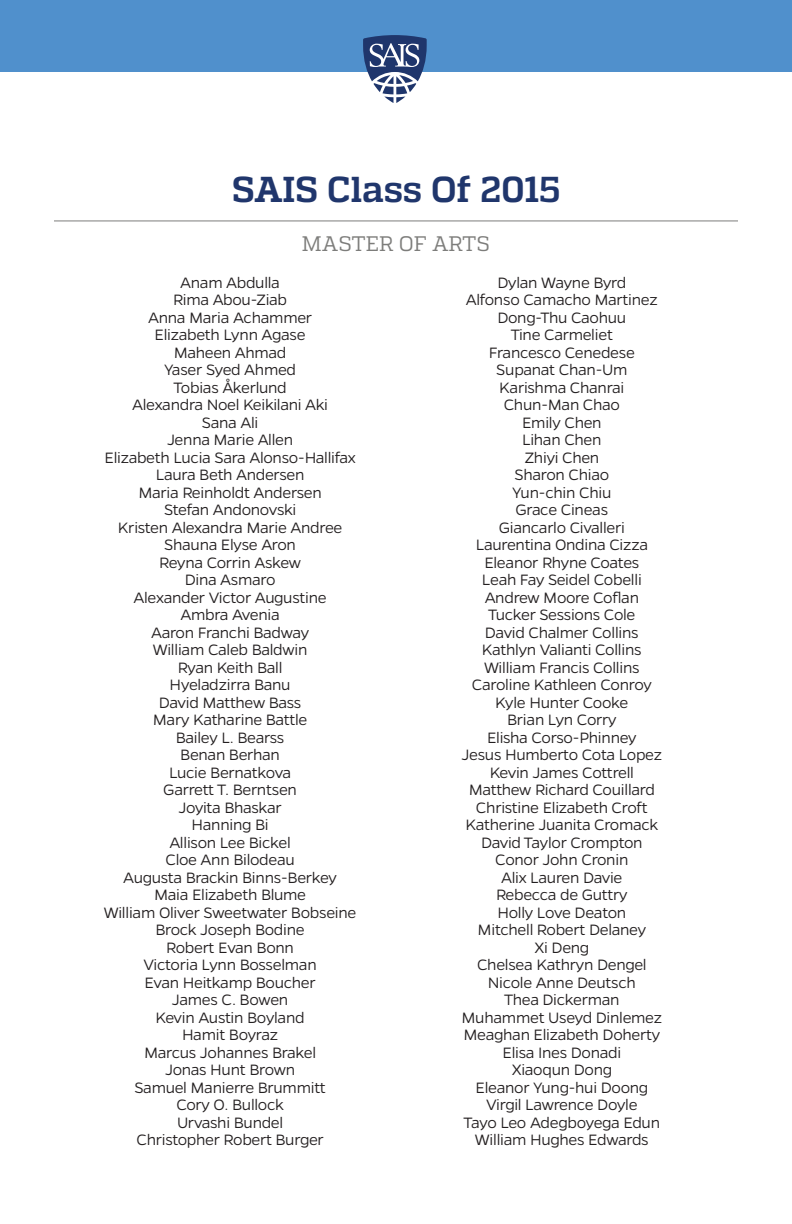
<style>
.page{position:relative;width:792px;height:1224px;background:#fff}
.page>*{position:absolute;margin:0;border:0;box-sizing:border-box;transform-origin:0 0}
.Agenda_subhead{font:700 36px "Quadon";color:#20366c}
.Agenda_subhead2{font:21px "Quadon";letter-spacing:-.01em;color:#7d7d7b}
.Agenda_listing{font:300 17px "Gentona";letter-spacing:-.02em;color:#231f20}
</style>
<div class="page">
<div style="left:0;top:0;width:792px;height:72px;background:#5090cc"></div>
<svg style="left:363px;top:35px;width:64px;height:68px"></svg>
<hr style="left:54px;top:220px;width:684px;height:1px;background:#7d7d7b">
<p class="Agenda_subhead" style="left:232px;top:168px;width:330px">SAIS Class Of 2015</p>
<p class="Agenda_subhead2" style="left:302px;top:232px;width:190px">MASTER OF ARTS</p>
<p class="Agenda_listing" style="left:180px;top:273px;width:101px">Anam Abdulla</p>
<p class="Agenda_listing" style="left:173px;top:290px;width:116px">Rima Abou-Ziab</p>
<p class="Agenda_listing" style="left:148px;top:308px;width:166px">Anna Maria Achammer</p>
<p class="Agenda_listing" style="left:155px;top:325px;width:153px">Elizabeth Lynn Agase</p>
<p class="Agenda_listing" style="left:174px;top:343px;width:114px">Maheen Ahmad</p>
<p class="Agenda_listing" style="left:164px;top:360px;width:133px">Yaser Syed Ahmed</p>
<p class="Agenda_listing" style="left:173px;top:378px;width:115px">Tobias Åkerlund</p>
<p class="Agenda_listing" style="left:132px;top:395px;width:197px">Alexandra Noel Keikilani Aki</p>
<p class="Agenda_listing" style="left:202px;top:413px;width:58px">Sana Ali</p>
<p class="Agenda_listing" style="left:167px;top:430px;width:128px">Jenna Marie Allen</p>
<p class="Agenda_listing" style="left:105px;top:448px;width:253px">Elizabeth Lucia Sara Alonso-Hallifax</p>
<p class="Agenda_listing" style="left:156px;top:465px;width:150px">Laura Beth Andersen</p>
<p class="Agenda_listing" style="left:138px;top:483px;width:185px">Maria Reinholdt Andersen</p>
<p class="Agenda_listing" style="left:164px;top:500px;width:134px">Stefan Andonovski</p>
<p class="Agenda_listing" style="left:118px;top:518px;width:226px">Kristen Alexandra Marie Andree</p>
<p class="Agenda_listing" style="left:164px;top:535px;width:133px">Shauna Elyse Aron</p>
<p class="Agenda_listing" style="left:159px;top:553px;width:143px">Reyna Corrin Askew</p>
<p class="Agenda_listing" style="left:185px;top:570px;width:92px">Dina Asmaro</p>
<p class="Agenda_listing" style="left:134px;top:588px;width:194px">Alexander Victor Augustine</p>
<p class="Agenda_listing" style="left:180px;top:605px;width:101px">Ambra Avenia</p>
<p class="Agenda_listing" style="left:151px;top:623px;width:160px">Aaron Franchi Badway</p>
<p class="Agenda_listing" style="left:153px;top:640px;width:156px">William Caleb Baldwin</p>
<p class="Agenda_listing" style="left:178px;top:658px;width:106px">Ryan Keith Ball</p>
<p class="Agenda_listing" style="left:170px;top:675px;width:122px">Hyeladzirra Banu</p>
<p class="Agenda_listing" style="left:159px;top:693px;width:144px">David Matthew Bass</p>
<p class="Agenda_listing" style="left:153px;top:710px;width:156px">Mary Katharine Battle</p>
<p class="Agenda_listing" style="left:176px;top:728px;width:110px">Bailey L. Bearss</p>
<p class="Agenda_listing" style="left:180px;top:745px;width:101px">Benan Berhan</p>
<p class="Agenda_listing" style="left:169px;top:763px;width:124px">Lucie Bernatkova</p>
<p class="Agenda_listing" style="left:163px;top:780px;width:135px">Garrett T. Berntsen</p>
<p class="Agenda_listing" style="left:179px;top:798px;width:105px">Joyita Bhaskar</p>
<p class="Agenda_listing" style="left:192px;top:815px;width:78px">Hanning Bi</p>
<p class="Agenda_listing" style="left:169px;top:833px;width:123px">Allison Lee Bickel</p>
<p class="Agenda_listing" style="left:165px;top:850px;width:131px">Cloe Ann Bilodeau</p>
<p class="Agenda_listing" style="left:123px;top:868px;width:215px">Augusta Brackin Binns-Berkey</p>
<p class="Agenda_listing" style="left:154px;top:885px;width:154px">Maia Elizabeth Blume</p>
<p class="Agenda_listing" style="left:104px;top:903px;width:254px">William Oliver Sweetwater Bobseine</p>
<p class="Agenda_listing" style="left:156px;top:920px;width:151px">Brock Joseph Bodine</p>
<p class="Agenda_listing" style="left:166px;top:938px;width:129px">Robert Evan Bonn</p>
<p class="Agenda_listing" style="left:143px;top:955px;width:175px">Victoria Lynn Bosselman</p>
<p class="Agenda_listing" style="left:144px;top:973px;width:173px">Evan Heitkamp Boucher</p>
<p class="Agenda_listing" style="left:172px;top:990px;width:118px">James C. Bowen</p>
<p class="Agenda_listing" style="left:156px;top:1008px;width:151px">Kevin Austin Boyland</p>
<p class="Agenda_listing" style="left:182px;top:1025px;width:97px">Hamit Boyraz</p>
<p class="Agenda_listing" style="left:144px;top:1043px;width:174px">Marcus Johannes Brakel</p>
<p class="Agenda_listing" style="left:165px;top:1060px;width:132px">Jonas Hunt Brown</p>
<p class="Agenda_listing" style="left:134px;top:1078px;width:193px">Samuel Manierre Brummitt</p>
<p class="Agenda_listing" style="left:176px;top:1095px;width:109px">Cory O. Bullock</p>
<p class="Agenda_listing" style="left:177px;top:1113px;width:108px">Urvashi Bundel</p>
<p class="Agenda_listing" style="left:136px;top:1130px;width:189px">Christopher Robert Burger</p>
<p class="Agenda_listing" style="left:497px;top:273px;width:130px">Dylan Wayne Byrd</p>
<p class="Agenda_listing" style="left:466px;top:290px;width:193px">Alfonso Camacho Martinez</p>
<p class="Agenda_listing" style="left:497px;top:308px;width:130px">Dong-Thu Caohuu</p>
<p class="Agenda_listing" style="left:511px;top:325px;width:104px">Tine Carmeliet</p>
<p class="Agenda_listing" style="left:489px;top:343px;width:148px">Francesco Cenedese</p>
<p class="Agenda_listing" style="left:496px;top:360px;width:133px">Supanat Chan-Um</p>
<p class="Agenda_listing" style="left:499px;top:378px;width:127px">Karishma Chanrai</p>
<p class="Agenda_listing" style="left:504px;top:395px;width:118px">Chun-Man Chao</p>
<p class="Agenda_listing" style="left:522px;top:413px;width:81px">Emily Chen</p>
<p class="Agenda_listing" style="left:522px;top:430px;width:81px">Lihan Chen</p>
<p class="Agenda_listing" style="left:524px;top:448px;width:76px">Zhiyi Chen</p>
<p class="Agenda_listing" style="left:514px;top:465px;width:96px">Sharon Chiao</p>
<p class="Agenda_listing" style="left:512px;top:483px;width:101px">Yun-chin Chiu</p>
<p class="Agenda_listing" style="left:516px;top:500px;width:94px">Grace Cineas</p>
<p class="Agenda_listing" style="left:499px;top:518px;width:128px">Giancarlo Civalleri</p>
<p class="Agenda_listing" style="left:476px;top:535px;width:174px">Laurentina Ondina Cizza</p>
<p class="Agenda_listing" style="left:484px;top:553px;width:157px">Eleanor Rhyne Coates</p>
<p class="Agenda_listing" style="left:482px;top:570px;width:161px">Leah Fay Seidel Cobelli</p>
<p class="Agenda_listing" style="left:485px;top:588px;width:156px">Andrew Moore Coflan</p>
<p class="Agenda_listing" style="left:488px;top:605px;width:149px">Tucker Sessions Cole</p>
<p class="Agenda_listing" style="left:485px;top:623px;width:155px">David Chalmer Collins</p>
<p class="Agenda_listing" style="left:482px;top:640px;width:161px">Kathlyn Valianti Collins</p>
<p class="Agenda_listing" style="left:484px;top:658px;width:157px">William Francis Collins</p>
<p class="Agenda_listing" style="left:472px;top:675px;width:181px">Caroline Kathleen Conroy</p>
<p class="Agenda_listing" style="left:495px;top:693px;width:135px">Kyle Hunter Cooke</p>
<p class="Agenda_listing" style="left:507px;top:710px;width:111px">Brian Lyn Corry</p>
<p class="Agenda_listing" style="left:487px;top:728px;width:151px">Elisha Corso-Phinney</p>
<p class="Agenda_listing" style="left:462px;top:745px;width:202px">Jesus Humberto Cota Lopez</p>
<p class="Agenda_listing" style="left:490px;top:763px;width:146px">Kevin James Cottrell</p>
<p class="Agenda_listing" style="left:469px;top:780px;width:188px">Matthew Richard Couillard</p>
<p class="Agenda_listing" style="left:476px;top:798px;width:173px">Christine Elizabeth Croft</p>
<p class="Agenda_listing" style="left:466px;top:815px;width:194px">Katherine Juanita Cromack</p>
<p class="Agenda_listing" style="left:481px;top:833px;width:163px">David Taylor Crompton</p>
<p class="Agenda_listing" style="left:495px;top:850px;width:135px">Conor John Cronin</p>
<p class="Agenda_listing" style="left:501px;top:868px;width:123px">Alix Lauren Davie</p>
<p class="Agenda_listing" style="left:496px;top:885px;width:133px">Rebecca de Guttry</p>
<p class="Agenda_listing" style="left:497px;top:903px;width:130px">Holly Love Deaton</p>
<p class="Agenda_listing" style="left:478px;top:920px;width:170px">Mitchell Robert Delaney</p>
<p class="Agenda_listing" style="left:535px;top:938px;width:56px">Xi Deng</p>
<p class="Agenda_listing" style="left:477px;top:955px;width:171px">Chelsea Kathryn Dengel</p>
<p class="Agenda_listing" style="left:488px;top:973px;width:150px">Nicole Anne Deutsch</p>
<p class="Agenda_listing" style="left:504px;top:990px;width:117px">Thea Dickerman</p>
<p class="Agenda_listing" style="left:461px;top:1008px;width:202px">Muhammet Useyd Dinlemez</p>
<p class="Agenda_listing" style="left:463px;top:1025px;width:198px">Meaghan Elizabeth Doherty</p>
<p class="Agenda_listing" style="left:503px;top:1043px;width:120px">Elisa Ines Donadi</p>
<p class="Agenda_listing" style="left:512px;top:1060px;width:102px">Xiaoqun Dong</p>
<p class="Agenda_listing" style="left:476px;top:1078px;width:174px">Eleanor Yung-hui Doong</p>
<p class="Agenda_listing" style="left:486px;top:1095px;width:153px">Virgil Lawrence Doyle</p>
<p class="Agenda_listing" style="left:464px;top:1113px;width:198px">Tayo Leo Adegboyega Edun</p>
<p class="Agenda_listing" style="left:475px;top:1130px;width:175px">William Hughes Edwards</p>
</div>
